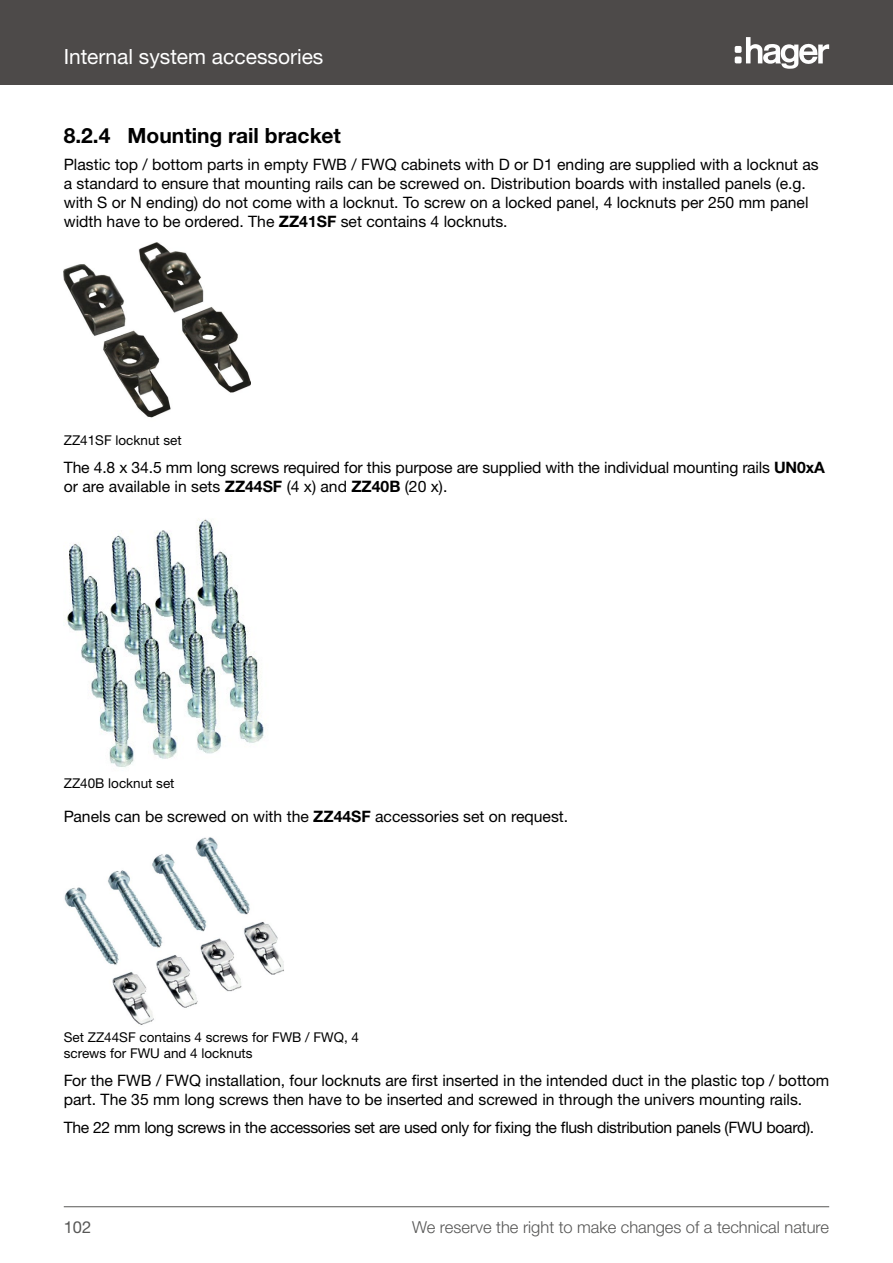
<style>
.page{position:relative;width:893px;height:1263px;background:#fff}
.page>*{position:absolute;margin:0;border:0;box-sizing:border-box;transform-origin:0 0}
.t1{font:21px "Helvetica Neue LTW1 G";color:#fff}
.t2{font:700 21px "Helvetica Neue LTW1 G";color:#000}
.t3{font:300 16.5px "Helvetica Neue LTW1 G";color:#575756}
.t4{font:16.5px "Helvetica Neue LTW1 G";color:#575756}
.t5{font:15.75px/18.9px "Helvetica Neue LTW1 G";color:#000}
.t6{font:15.75px "Helvetica Neue LTW1 G";letter-spacing:-.02em;color:#000}
.t7{font:13.5px/16.2px "Helvetica Neue LTW1 G";color:#000}
.s1{font-weight:700}
</style>
<div class="page">
<hr style="left:891px;top:0;width:2px;height:85px;background:#4d4a49">
<div style="left:0;top:0;width:892px;height:85px;background:#4d4a49"></div>
<svg style="left:746px;top:37px;width:83px;height:32px"></svg>
<div style="left:735px;top:46px;width:7px;height:7px;background:#fefefe;border-radius:2px"></div>
<div style="left:735px;top:57px;width:7px;height:6px;background:#fefefe;border-radius:2px"></div>
<hr style="left:64px;top:1206px;width:765px;height:1px;background:#575756">
<img style="left:64px;top:242px;width:187px;height:176px">
<img style="left:66px;top:519px;width:198px;height:249px">
<img style="left:64px;top:837px;width:220px;height:188px">
<h1 class="t1" style="left:64px;top:44px;width:261px">Internal system accessories</h1>
<h1 class="t2" style="left:64px;top:122px;width:279px">8.2.4 Mounting rail bracket</h1>
<p class="t5" style="left:64px;top:155px;width:757px">Plastic top / bottom parts in empty FWB / FWQ cabinets with D or D1 ending are supplied with a locknut as a standard to ensure that mounting rails can be screwed on. Distribution boards with installed panels (e.g. with S or N ending) do not come with a locknut. To screw on a locked panel, 4 locknuts per 250 mm panel width have to be ordered. The <span class="s1">ZZ41SF</span> set contains 4 locknuts.</p>
<p class="t7" style="left:64px;top:432px;width:120px">ZZ41SF locknut set</p>
<p class="t5" style="left:64px;top:457px;width:762px">The 4.8 x 34.5 mm long screws required for this purpose are supplied with the individual mounting rails <span class="s1">UN0xA </span>or are available in sets <span class="s1">ZZ44SF</span> (4 x) and <span class="s1">ZZ40B</span> (20 x).</p>
<p class="t7" style="left:64px;top:775px;width:112px">ZZ40B locknut set</p>
<p class="t5" style="left:64px;top:806px;width:506px">Panels can be screwed on with the <span class="s1">ZZ44SF</span> accessories set on request.</p>
<p class="t7" style="left:64px;top:1029px;width:297px">Set ZZ44SF contains 4 screws for FWB / FWQ, 4 screws for FWU and 4 locknuts</p>
<p class="t5" style="left:64px;top:1071px;width:767px">For the FWB / FWQ installation, four locknuts are first inserted in the intended duct in the plastic top / bottom part. The 35 mm long screws then have to be inserted and screwed in through the univers mounting rails.</p>
<p class="t6" style="left:64px;top:1118px;width:752px">The 22 mm long screws in the accessories set are used only for fixing the flush distribution panels (FWU board).</p>
<p class="t4" style="left:64px;top:1217px;width:29px">102</p>
<p class="t3" style="left:412px;top:1217px;width:418px">We reserve the right to make changes of a technical nature</p>
</div>
